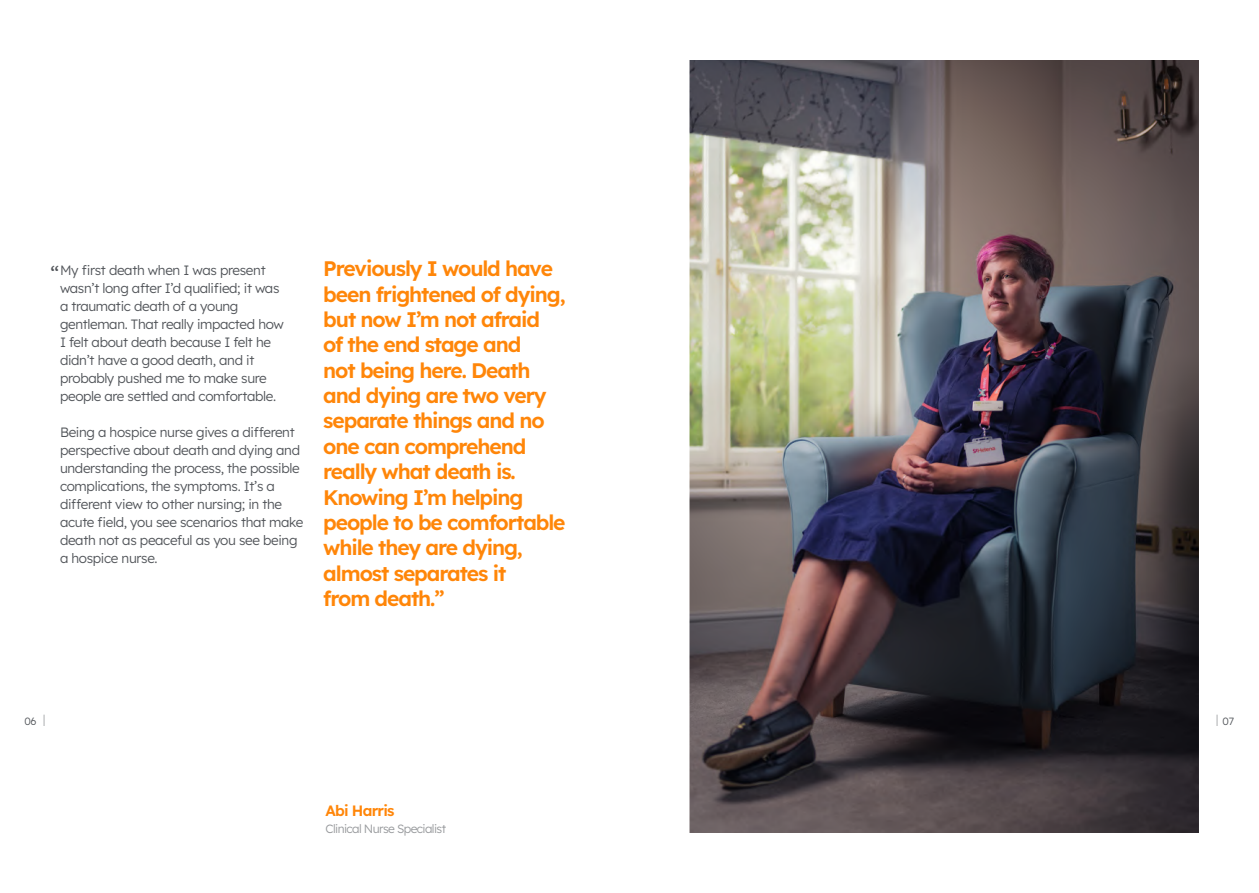
<style>
.page{position:relative;width:1259px;height:893px;background:#fff}
.page>*{position:absolute;margin:0;border:0;box-sizing:border-box;transform-origin:0 0}
.t1{font:300 21.75px "Lexend";color:#52555a}
.t2{font:21px/25.3px "Lexend";letter-spacing:-.05em;color:#ff8609}
.t3{font:15px "Lexend";letter-spacing:-.05em;color:#ff8609}
.t4{font:300 13.5px/18px "Lexend";letter-spacing:-.025em;color:#52555a}
.t5{font:300 12px "Lexend";letter-spacing:-.05em;color:#97999c}
.t6{font:300 10.5px "Lexend";color:#52555a}
.s1{font-family:"Aktiv Grotesk";font-weight:100;font-size:15.75px}
</style>
<div class="page">
<img style="left:690px;top:61px;width:508px;height:771px">
<h1 class="t1" style="left:50px;top:259px;width:11px">“</h1>
<p class="t2" style="left:323px;top:255px;width:244px">Previously I would have been frightened of dying, but now I’m not afraid<br>of the end stage and<br>not being here. Death and dying are two very separate things and no one can comprehend really what death is.<br>Knowing I’m helping people to be comfortable while they are dying, almost separates it<br>from death.”</p>
<p class="t4" style="left:60px;top:261px;width:225px">My first death when I was present wasn’t long after I’d qualified; it was a traumatic death of a young gentleman. That really impacted how I felt about death because I felt he didn’t have a good death, and it probably pushed me to make sure people are settled and comfortable.</p>
<p class="t4" style="left:60px;top:423px;width:245px">Being a hospice nurse gives a different perspective about death and dying and understanding the process, the possible complications, the symptoms. It’s a different view to other nursing; in the acute field, you see scenarios that make death not as peaceful as you see being a hospice nurse.</p>
<p class="t6" style="left:25px;top:713px;width:22px">06 <span class="s1">I</span></p>
<p class="t6" style="left:1216px;top:713px;width:20px"><span class="s1">I</span> 07</p>
<p class="t3" style="left:326px;top:800px;width:70px">Abi Harris</p>
<p class="t5" style="left:326px;top:820px;width:122px">Clinical Nurse Specialist</p>
</div>
